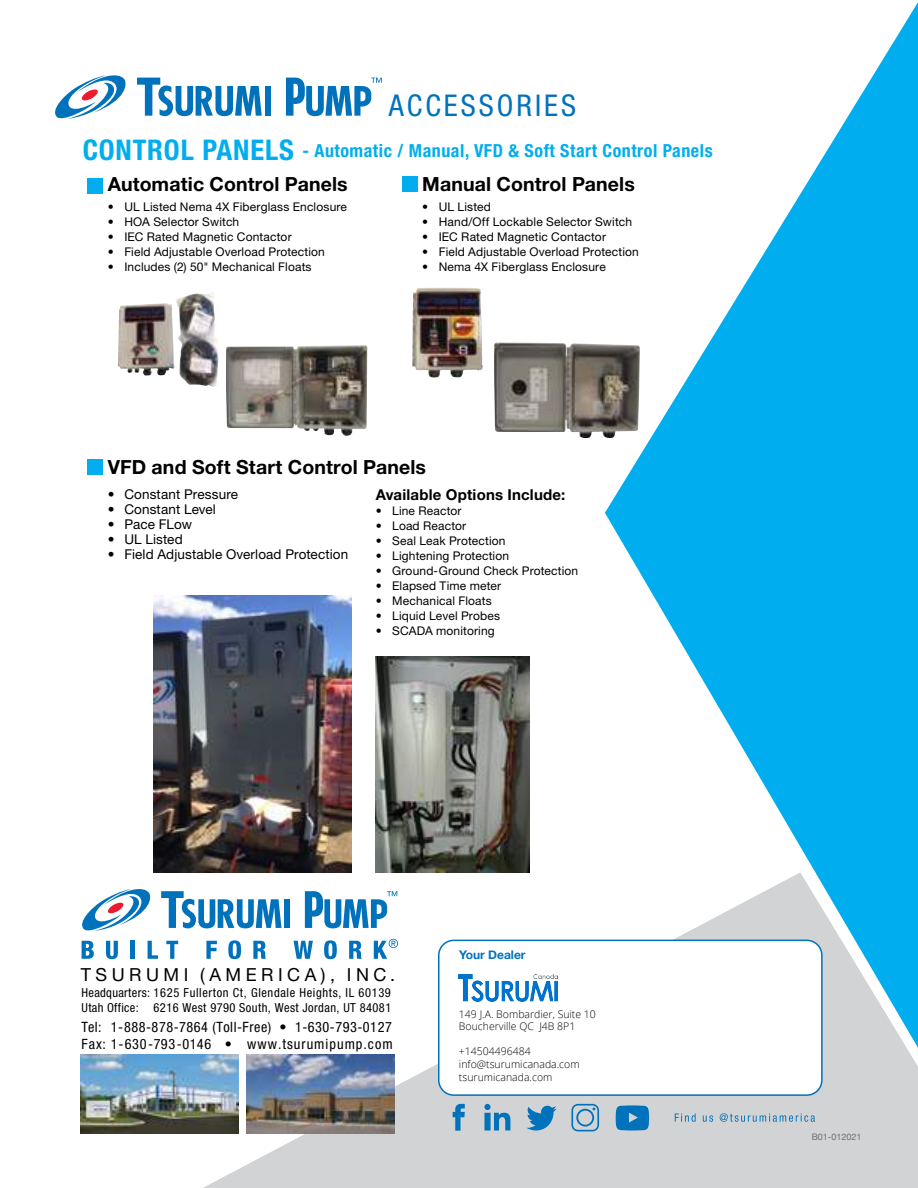
<style>
.page{position:relative;width:918px;height:1188px;background:#fff}
.page>*{position:absolute;margin:0;border:0;box-sizing:border-box;transform-origin:0 0}
.t1{font:condensed 30px "Helvetica Neue LT Std";letter-spacing:.1em;color:#0072bc}
.t2{font:700 19.5px "Helvetica Neue LT Std";letter-spacing:.005em;color:#000}
.t3{font:700 condensed 18px "Helvetica Neue LT Std";letter-spacing:.03em;color:#00aeef}
.t4{font:18px "Helvetica Neue LT Std";letter-spacing:.25em;color:#000}
.t5{font:700 15px "Helvetica Neue LT Std";letter-spacing:.015em;color:#000}
.t6{font:condensed 14.25px/17.1px "Helvetica Neue LT Std";letter-spacing:.035em;color:#000}
.t7{font:13.5px "Helvetica Neue LT Std";letter-spacing:.01em;color:#000}
.t8{font:condensed 12.45px/15px "Helvetica Neue LT Std";letter-spacing:.035em;color:#000}
.t9{font:12px "Helvetica Neue LT Std";letter-spacing:.015em;color:#000}
.t10{font:700 12px "Helvetica Neue";color:#0072bc}
.t11{font:300 10.5px/12.6px "Open Sans";color:#000}
.t12{font:9px "Helvetica Neue";color:#6d6e71}
.s1{font-size:28.5px}
</style>
<div class="page">
<svg style="left:605px;top:2px;width:313px;height:871px;fill:#00aeef"></svg>
<svg style="left:203px;top:873px;width:715px;height:315px"></svg>
<img style="left:81px;top:1055px;width:157px;height:79px">
<img style="left:247px;top:1055px;width:147px;height:79px">
<div style="left:87px;top:178px;width:16px;height:16px;background:#00aeef"></div>
<div style="left:87px;top:459px;width:16px;height:16px;background:#00aeef"></div>
<svg style="left:82px;top:889px;width:69px;height:42px"></svg>
<svg style="left:161px;top:891px;width:120px;height:37px"></svg>
<div style="left:284px;top:899px;width:6px;height:29px;background:#0072bc"></div>
<svg style="left:82px;top:941px;width:12px;height:18px"></svg>
<svg style="left:106px;top:941px;width:12px;height:18px"></svg>
<div style="left:130px;top:941px;width:5px;height:18px;background:#0072bc"></div>
<svg style="left:148px;top:941px;width:10px;height:18px"></svg>
<svg style="left:166px;top:941px;width:12px;height:18px"></svg>
<svg style="left:206px;top:941px;width:11px;height:18px"></svg>
<svg style="left:228px;top:940px;width:13px;height:19px"></svg>
<svg style="left:253px;top:941px;width:13px;height:18px"></svg>
<svg style="left:294px;top:941px;width:19px;height:18px"></svg>
<svg style="left:324px;top:940px;width:13px;height:19px"></svg>
<svg style="left:349px;top:941px;width:13px;height:18px"></svg>
<svg style="left:374px;top:939px;width:24px;height:20px"></svg>
<svg style="left:305px;top:890px;width:92px;height:38px"></svg>
<svg style="left:55px;top:75px;width:71px;height:44px"></svg>
<svg style="left:137px;top:78px;width:125px;height:38px"></svg>
<div style="left:265px;top:86px;width:6px;height:30px;background:#0072bc"></div>
<svg style="left:286px;top:77px;width:96px;height:39px"></svg>
<img style="left:226px;top:345px;width:142px;height:91px">
<img style="left:118px;top:292px;width:101px;height:95px">
<img style="left:494px;top:342px;width:146px;height:96px">
<img style="left:412px;top:288px;width:71px;height:90px">
<div style="left:402px;top:177px;width:15px;height:15px;background:#00aeef"></div>
<img style="left:153px;top:595px;width:198px;height:278px">
<img style="left:376px;top:657px;width:154px;height:216px">
<svg style="left:453px;top:1104px;width:12px;height:27px"></svg>
<svg style="left:526px;top:1106px;width:31px;height:25px"></svg>
<svg style="left:616px;top:1105px;width:33px;height:26px"></svg>
<svg style="left:675px;top:1114px;width:21px;height:8px"></svg>
<svg style="left:703px;top:1115px;width:10px;height:7px"></svg>
<svg style="left:720px;top:1113px;width:95px;height:9px"></svg>
<svg style="left:484px;top:1104px;width:26px;height:26px"></svg>
<svg style="left:571px;top:1104px;width:28px;height:27px"></svg>
<div style="left:439px;top:940px;width:383px;height:155px;background:#fff;border-radius:15px"></div>
<div style="left:438px;top:940px;width:385px;height:156px;border:2px solid #0072bc;border-radius:15px"></div>
<img style="left:459px;top:974px;width:98px;height:27px">
<h1 class="t1" style="left:389px;top:88px;width:189px">ACCESSORIES</h1>
<h3 class="t3" style="left:83px;top:140px;width:631px"><span class="s1">CONTROL PANELS</span> - Automatic / Manual, VFD &amp; Soft Start Control Panels</h3>
<h2 class="t2" style="left:108px;top:172px;width:241px">Automatic Control Panels</h2>
<h2 class="t2" style="left:422px;top:172px;width:214px">Manual Control Panels</h2>
<p class="t9" style="left:108px;top:200px;width:241px">• UL Listed Nema 4X Fiberglass Enclosure</p>
<p class="t9" style="left:108px;top:215px;width:133px">• HOA Selector Switch</p>
<p class="t9" style="left:108px;top:230px;width:185px">• IEC Rated Magnetic Contactor</p>
<p class="t9" style="left:108px;top:245px;width:219px">• Field Adjustable Overload Protection</p>
<p class="t9" style="left:108px;top:260px;width:205px">• Includes (2) 50" Mechanical Floats</p>
<p class="t9" style="left:422px;top:200px;width:70px">• UL Listed</p>
<p class="t9" style="left:422px;top:215px;width:211px">• Hand/Off Lockable Selector Switch</p>
<p class="t9" style="left:422px;top:230px;width:185px">• IEC Rated Magnetic Contactor</p>
<p class="t9" style="left:422px;top:245px;width:218px">• Field Adjustable Overload Protection</p>
<p class="t9" style="left:422px;top:260px;width:185px">• Nema 4X Fiberglass Enclosure</p>
<h2 class="t2" style="left:108px;top:455px;width:320px">VFD and Soft Start Control Panels</h2>
<p class="t7" style="left:108px;top:486px;width:132px">• Constant Pressure</p>
<p class="t7" style="left:108px;top:501px;width:110px">• Constant Level</p>
<p class="t7" style="left:108px;top:516px;width:86px">• Pace FLow</p>
<p class="t7" style="left:108px;top:531px;width:76px">• UL Listed</p>
<p class="t7" style="left:108px;top:546px;width:242px">• Field Adjustable Overload Protection</p>
<p class="t5" style="left:376px;top:486px;width:191px">Available Options Include:</p>
<p class="t9" style="left:376px;top:504px;width:87px">• Line Reactor</p>
<p class="t9" style="left:376px;top:519px;width:92px">• Load Reactor</p>
<p class="t9" style="left:376px;top:534px;width:131px">• Seal Leak Protection</p>
<p class="t9" style="left:376px;top:549px;width:135px">• Lightening Protection</p>
<p class="t9" style="left:376px;top:564px;width:204px">• Ground-Ground Check Protection</p>
<p class="t9" style="left:376px;top:579px;width:127px">• Elapsed Time meter</p>
<p class="t9" style="left:376px;top:594px;width:118px">• Mechanical Floats</p>
<p class="t9" style="left:376px;top:609px;width:126px">• Liquid Level Probes</p>
<p class="t9" style="left:376px;top:624px;width:121px">• SCADA monitoring</p>
<h3 class="t4" style="left:81px;top:964px;width:316px">TSURUMI (AMERICA), INC.</h3>
<p class="t8" style="left:82px;top:985px;width:311px">Headquarters: 1625 Fullerton Ct, Glendale Heights, IL 60139<br>Utah Office: 6216 West 9790 South, West Jordan, UT 84081</p>
<p class="t6" style="left:82px;top:1019px;width:313px">Tel: 1-888-878-7864 (Toll-Free) • 1-630-793-0127<br>Fax: 1-630-793-0146 • www.tsurumipump.com</p>
<p class="t10" style="left:459px;top:945px;width:68px">Your Dealer</p>
<p class="t11" style="left:459px;top:1007px;width:138px">149 J.A. Bombardier, Suite 10<br>Boucherville QC J4B 8P1</p>
<p class="t11" style="left:459px;top:1045px;width:122px">+14504496484 info@tsurumicanada.com tsurumicanada.com</p>
<p class="t12" style="left:812px;top:1131px;width:51px">B01-012021</p>
</div>
